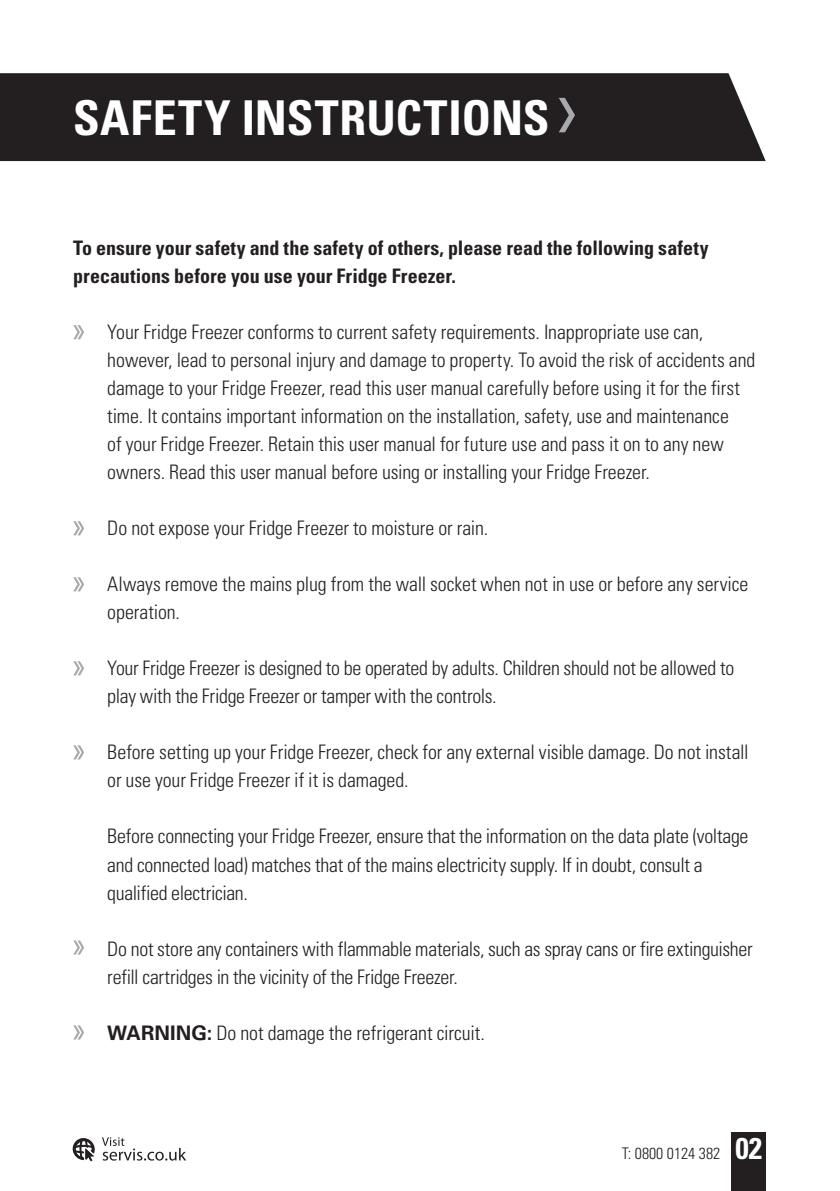
<style>
.page{position:relative;width:840px;height:1191px;background:#fff}
.page>*{position:absolute;margin:0;border:0;box-sizing:border-box;transform-origin:0 0}
.t1{font:700 condensed 48px "Univers LT Std";letter-spacing:.01em;color:#fff}
.t2{font:300 condensed 20px/28px "Univers LT Std";letter-spacing:-.01em;color:#231f20}
.t3{font:700 condensed 20px/28px "Univers LT Std";color:#231f20}
.t4{font:300 condensed 16px "Univers LT Std";color:#231f20}
.s1{font-weight:700;font-stretch:normal}
.s2{font-weight:700;font-size:30px;color:#fff}
</style>
<div class="page">
<div style="left:730px;top:1132px;width:35px;height:59px;background:#231f20"></div>
<div style="left:0;top:73px;width:765px;height:88px;background:#231f20"></div>
<svg style="left:558px;top:98px;width:16px;height:34px"></svg>
<svg style="left:73px;top:325px;width:11px;height:14px"></svg>
<svg style="left:73px;top:521px;width:11px;height:14px"></svg>
<svg style="left:73px;top:577px;width:11px;height:14px"></svg>
<svg style="left:73px;top:661px;width:11px;height:14px"></svg>
<svg style="left:73px;top:745px;width:11px;height:14px"></svg>
<svg style="left:72px;top:1137px;width:114px;height:25px"></svg>
<svg style="left:73px;top:1025px;width:11px;height:14px"></svg>
<svg style="left:73px;top:940px;width:11px;height:14px"></svg>
<h1 class="t1" style="left:73px;top:95px;width:477px">SAFETY INSTRUCTIONS</h1>
<p class="t3" style="left:73px;top:235px;width:636px">To ensure your safety and the safety of others, please read the following safety precautions before you use your Fridge Freezer.</p>
<p class="t2" style="left:107px;top:319px;width:649px">Your Fridge Freezer conforms to current safety requirements. Inappropriate use can, however, lead to personal injury and damage to property. To avoid the risk of accidents and damage to your Fridge Freezer, read this user manual carefully before using it for the first time. It contains important information on the installation, safety, use and maintenance<br>of your Fridge Freezer. Retain this user manual for future use and pass it on to any new owners. Read this user manual before using or installing your Fridge Freezer.</p>
<p class="t2" style="left:107px;top:515px;width:382px">Do not expose your Fridge Freezer to moisture or rain.</p>
<p class="t2" style="left:107px;top:571px;width:642px">Always remove the mains plug from the wall socket when not in use or before any service operation.</p>
<p class="t2" style="left:107px;top:655px;width:628px">Your Fridge Freezer is designed to be operated by adults. Children should not be allowed to play with the Fridge Freezer or tamper with the controls.</p>
<p class="t2" style="left:107px;top:739px;width:642px">Before setting up your Fridge Freezer, check for any external visible damage. Do not install or use your Fridge Freezer if it is damaged.</p>
<p class="t2" style="left:107px;top:823px;width:642px">Before connecting your Fridge Freezer, ensure that the information on the data plate (voltage and connected load) matches that of the mains electricity supply. If in doubt, consult a qualified electrician.</p>
<p class="t2" style="left:107px;top:935px;width:646px">Do not store any containers with flammable materials, such as spray cans or fire extinguisher refill cartridges in the vicinity of the Fridge Freezer.</p>
<p class="t2" style="left:107px;top:1019px;width:379px"><span class="s1">WARNING:</span> Do not damage the refrigerant circuit.</p>
<p class="t4" style="left:621px;top:1145px;width:142px">T: 0800 0124 382 <span class="s2">02</span></p>
</div>
